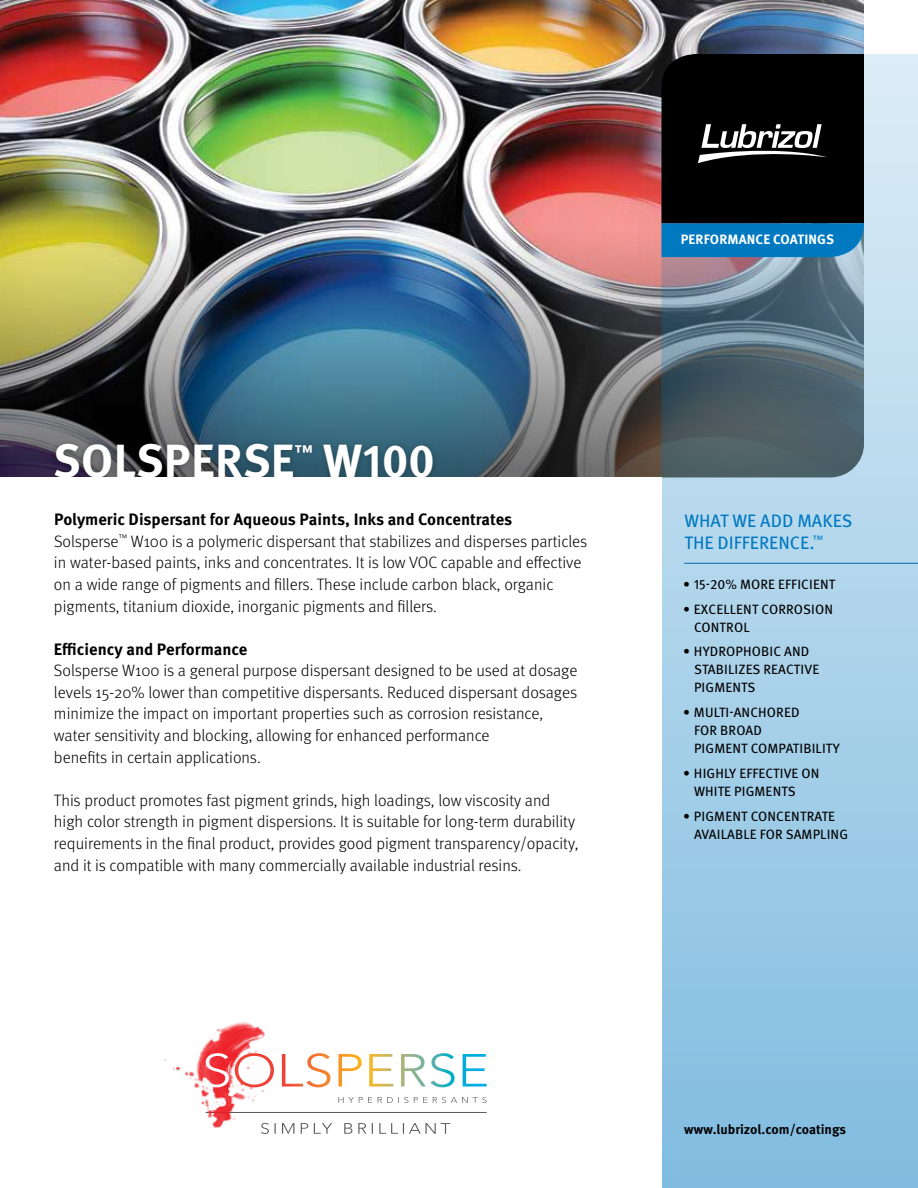
<style>
.page{position:relative;width:918px;height:1188px;background:#fff}
.page>*{position:absolute;margin:0;border:0;box-sizing:border-box;transform-origin:0 0}
.t1{font:700 46.5px "Meta OT";letter-spacing:.01em;color:#fff}
.t2{font:18px/21.6px "Meta OT";color:#0079c1}
.t3{font:700 18px "Meta OT";color:#fff}
.t4{font:300 16.5px/21.6px "Meta OT";color:#000}
.t5{font:700 16.5px "Meta OT";color:#000}
.t6{font:13.5px/18px "Meta OT";letter-spacing:.01em;color:#000}
.t7{font:700 13.5px "Meta OT";color:#000}
.t8{font:700 13.5px "Meta OT";letter-spacing:.01em;color:#fff}
.s1{font-weight:700}
</style>
<div class="page">
<img style="left:0;top:0;width:864px;height:477px">
<div style="left:49px;top:439px;width:390px;height:45px;background:#000;opacity:.3"></div>
<svg style="left:662px;top:54px;width:256px;height:1134px;background:#95bcd4"></svg>
<hr style="left:684px;top:563px;width:234px;height:1px;background:#0079c1">
<svg style="left:662px;top:54px;width:202px;height:203px;background:#0b1f2a"></svg>
<div style="left:0;top:478px;width:661px;height:710px;background:#fff"></div>
<svg style="left:338px;top:1097px;width:149px;height:6px"></svg>
<svg style="left:261px;top:1123px;width:189px;height:11px"></svg>
<hr style="left:206px;top:1112px;width:281px;height:1px;background:#58595b">
<img style="left:164px;top:1022px;width:102px;height:106px">
<svg style="left:235px;top:1053px;width:252px;height:34px"></svg>
<h1 class="t1" style="left:53px;top:432px;width:243px">SOLSPERSE</h1>
<p class="t3" style="left:295px;top:440px;width:20px">™</p>
<h1 class="t1" style="left:323px;top:432px;width:113px">W100</h1>
<p class="t4" style="left:54px;top:509px;width:535px"><span class="s1">Polymeric Dispersant for Aqueous Paints, Inks and Concentrates </span>Solsperse<sup>™</sup> W100 is a polymeric dispersant that stabilizes and disperses particles in water-based paints, inks and concentrates. It is low VOC capable and effective on a wide range of pigments and fillers. These include carbon black, organic pigments, titanium dioxide, inorganic pigments and fillers.</p>
<p class="t5" style="left:54px;top:639px;width:195px">Efficiency and Performance</p>
<p class="t4" style="left:54px;top:660px;width:525px">Solsperse W100 is a general purpose dispersant designed to be used at dosage levels 15-20% lower than competitive dispersants. Reduced dispersant dosages minimize the impact on important properties such as corrosion resistance, water sensitivity and blocking, allowing for enhanced performance<br>benefits in certain applications.</p>
<p class="t4" style="left:54px;top:790px;width:526px">This product promotes fast pigment grinds, high loadings, low viscosity and high color strength in pigment dispersions. It is suitable for long-term durability requirements in the final product, provides good pigment transparency/opacity, and it is compatible with many commercially available industrial resins.</p>
<p class="t8" style="left:681px;top:231px;width:155px">PERFORMANCE COATINGS</p>
<p class="t2" style="left:685px;top:510px;width:169px">WHAT WE ADD MAKES<br>THE DIFFERENCE.<sup>™</sup></p>
<p class="t6" style="left:683px;top:575px;width:154px">• 15-20% MORE EFFICIENT</p>
<p class="t6" style="left:694px;top:600px;width:140px;text-indent:-11px">• EXCELLENT CORROSION<br>CONTROL</p>
<p class="t6" style="left:694px;top:643px;width:127px;text-indent:-11px">• HYDROPHOBIC AND<br>STABILIZES REACTIVE<br>PIGMENTS</p>
<p class="t6" style="left:694px;top:704px;width:147px;text-indent:-11px">• MULTI-ANCHORED<br>FOR BROAD<br>PIGMENT COMPATIBILITY</p>
<p class="t6" style="left:694px;top:764px;width:127px;text-indent:-11px">• HIGHLY EFFECTIVE ON<br>WHITE PIGMENTS</p>
<p class="t6" style="left:694px;top:807px;width:156px;text-indent:-11px">• PIGMENT CONCENTRATE<br>AVAILABLE FOR SAMPLING</p>
<p class="t7" style="left:684px;top:1121px;width:164px">www.lubrizol.com/coatings</p>
</div>
